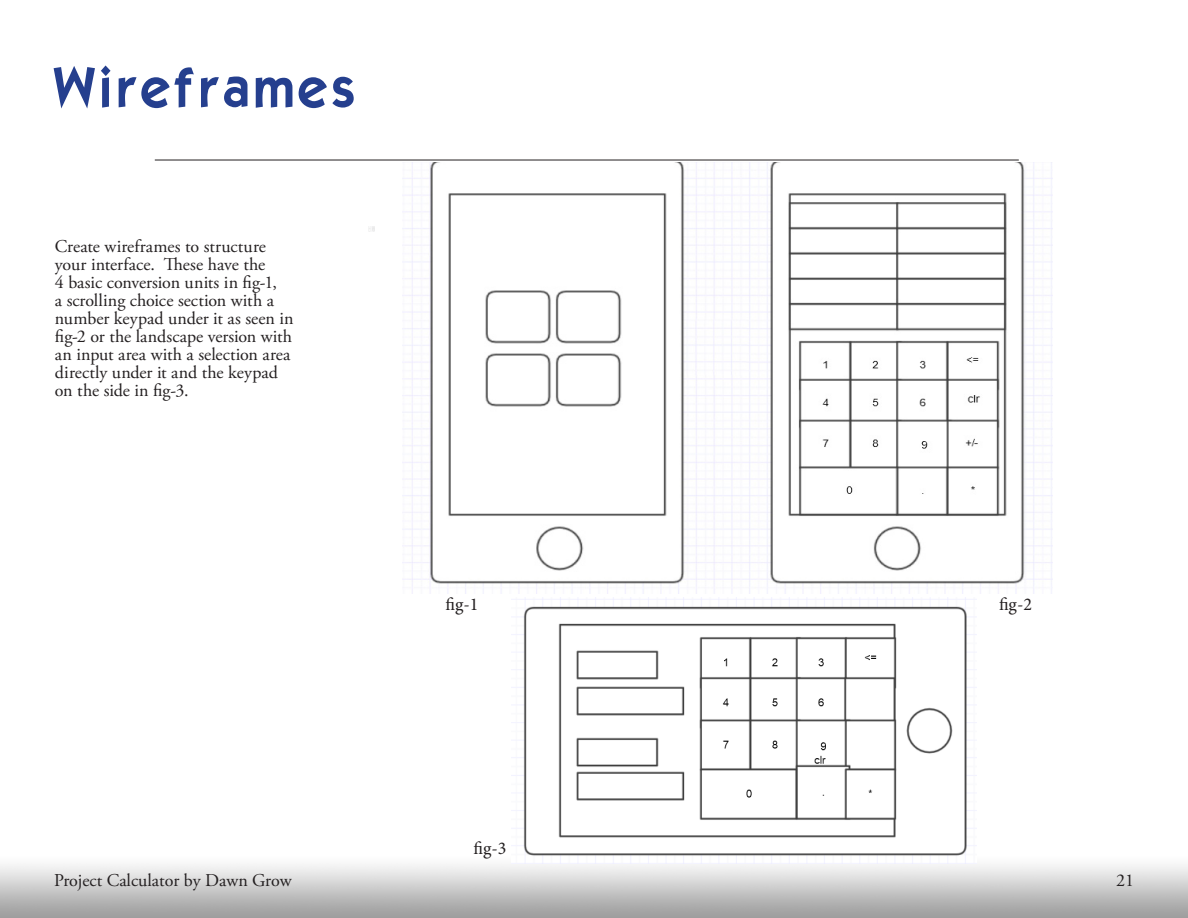
<style>
.page{position:relative;width:1188px;height:918px;background:#fff}
.page>*{position:absolute;margin:0;border:0;box-sizing:border-box;transform-origin:0 0}
.project-header{font:54px "ELEGANCE";letter-spacing:.1em;color:#253f8e}
.p-body_main{font:18px/18px "Adobe Garamond Pro";color:#231f20}
.t1{font:18px "Minion Pro";color:#231f20}
</style>
<div class="page">
<hr style="left:155px;top:160px;width:864px;height:1px;background:#231f20">
<svg style="left:368px;top:227px;width:6px;height:4px"></svg>
<img style="left:402px;top:162px;width:650px;height:432px">
<img style="left:511px;top:597px;width:465px;height:267px">
<p class="project-header" style="left:54px;top:54px;width:301px">Wireframes</p>
<p class="p-body_main" style="left:55px;top:238px;width:240px">Create wireframes to structure your interface. These have the<br>4 basic conversion units in fig-1,<br>a scrolling choice section with a number keypad under it as seen in fig-2 or the landscape version with an input area with a selection area directly under it and the keypad on the side in fig-3.</p>
<p class="t1" style="left:446px;top:593px;width:35px">fig-1</p>
<p class="t1" style="left:999px;top:593px;width:35px">fig-2</p>
<p class="t1" style="left:473px;top:836px;width:35px">fig-3</p>
<p class="p-body_main" style="left:54px;top:872px;width:239px">Project Calculator by Dawn Grow</p>
<p class="p-body_main" style="left:1116px;top:872px;width:19px">21</p>
</div>
